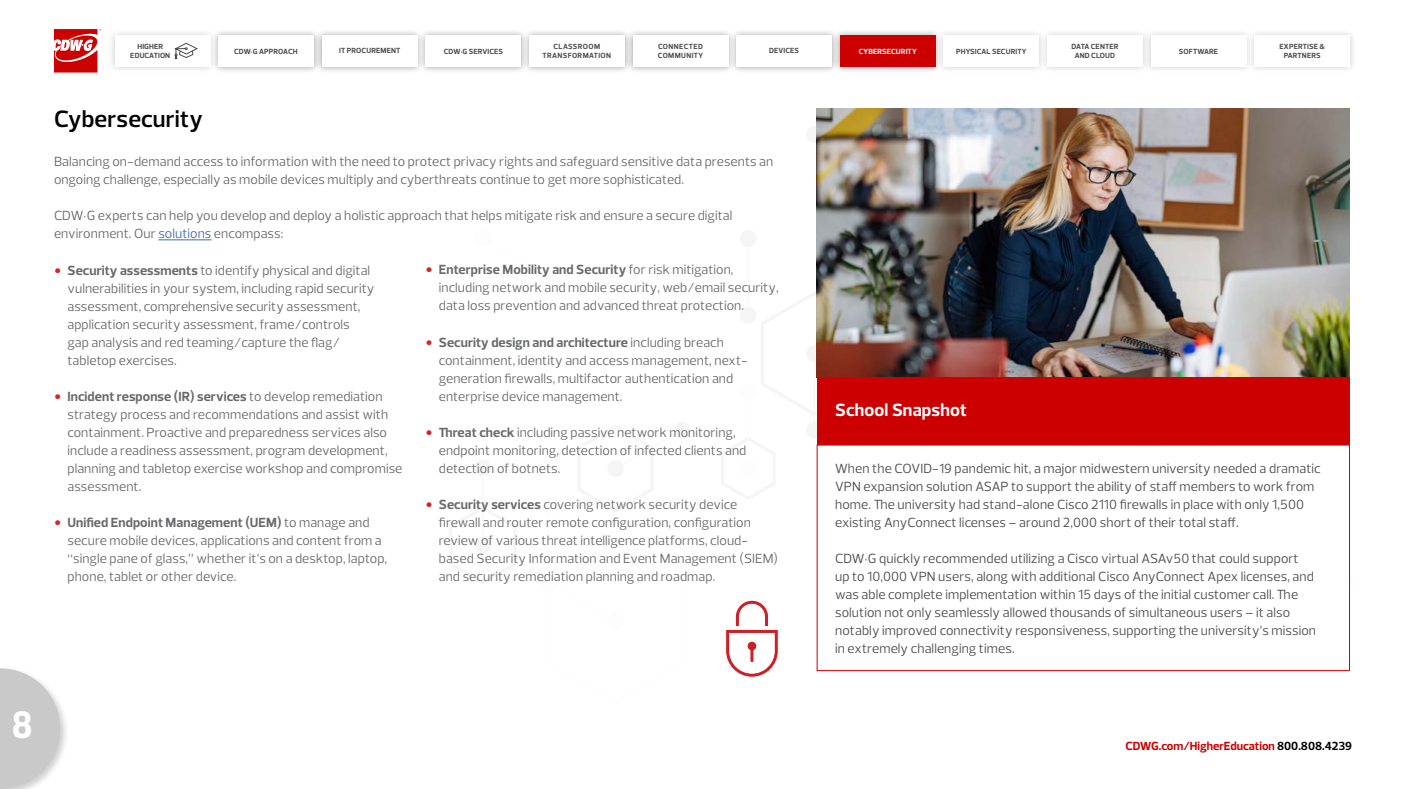
<style>
.page{position:relative;width:1404px;height:789px;background:#fff}
.page>*{position:absolute;margin:0;border:0;box-sizing:border-box;transform-origin:0 0}
.t1{font:700 40.5px "Good Headline Pro";color:#fff}
.t2{font:600 24px "Prelo";letter-spacing:.01em;color:#000}
.t3{font:700 18px "Prelo";letter-spacing:.01em;color:#fff}
.t4{font:13.5px/18px "Prelo";letter-spacing:.005em;color:#696a6c}
.t5{font:13.5px/18px "Prelo";letter-spacing:.01em;color:#4d4d4f}
.t6{font:700 12px "Prelo";color:#c00}
.t7{font:700 7.5px/9.1px "Prelo";letter-spacing:.02em;color:#4d4d4f;text-align:center}
.t8{font:700 7.5px/9.1px "Prelo";letter-spacing:.045em;color:#4d4d4f;text-align:center}
.t9{font:700 7.5px/9.1px "Prelo";letter-spacing:.055em;color:#4d4d4f}
.t10{font:700 7.5px "Prelo";letter-spacing:.02em;color:#fff}
.s1{color:#456da9}
.s2{font-family:"Verdana";color:#d42626}
.s3{font-weight:700}
.s4{color:#000}
</style>
<div class="page">
<svg style="left:749px;top:444px;width:465px;height:234px"></svg>
<hr style="left:748px;top:238px;width:1px;height:77px;background:#000">
<div style="left:740px;top:230px;width:17px;height:17px;background:#f5f5f5;border-radius:50%"></div>
<div style="left:740px;top:306px;width:17px;height:17px;background:#f5f5f5;border-radius:50%"></div>
<hr style="left:814px;top:353px;width:1px;height:77px;background:#000">
<div style="left:806px;top:421px;width:17px;height:17px;background:#f5f5f5;border-radius:50%"></div>
<hr style="left:482px;top:468px;width:2px;height:77px;background:#000">
<div style="left:474px;top:459px;width:17px;height:17px;background:#f5f5f5;border-radius:50%"></div>
<div style="left:474px;top:536px;width:17px;height:17px;background:#f5f5f5;border-radius:50%"></div>
<svg style="left:814px;top:125px;width:3px;height:278px"></svg>
<hr style="left:748px;top:391px;width:1px;height:77px;background:#ccc">
<div style="left:740px;top:383px;width:17px;height:17px;background:#fdfdfd;border-radius:50%"></div>
<div style="left:740px;top:460px;width:17px;height:16px;background:#fdfdfd;border-radius:50%"></div>
<hr style="left:549px;top:506px;width:1px;height:77px;background:#ccc">
<div style="left:541px;top:498px;width:17px;height:17px;background:#fdfdfd;border-radius:50%"></div>
<div style="left:541px;top:575px;width:17px;height:16px;background:#fdfdfd;border-radius:50%"></div>
<div style="left:0;top:665px;width:70px;height:123px;background:#000;opacity:.2"></div>
<svg style="left:0;top:668px;width:60px;height:120px;background:#d1d1d1"></svg>
<hr style="left:158px;top:239px;width:53px;height:1px;background:#456da9">
<img style="left:817px;top:109px;width:533px;height:268px">
<svg style="left:54px;top:29px;width:47px;height:43px"></svg>
<div style="left:522px;top:28px;width:110px;height:46px;background:#000;opacity:.2"></div>
<div style="left:529px;top:35px;width:96px;height:31px;background:#fff"></div>
<div style="left:626px;top:28px;width:109px;height:46px;background:#000;opacity:.2"></div>
<div style="left:633px;top:35px;width:95px;height:31px;background:#fff"></div>
<div style="left:729px;top:28px;width:110px;height:46px;background:#000;opacity:.2"></div>
<div style="left:736px;top:35px;width:96px;height:31px;background:#fff"></div>
<div style="left:833px;top:28px;width:109px;height:46px;background:#000;opacity:.2"></div>
<div style="left:840px;top:35px;width:96px;height:31px;background:#c00"></div>
<div style="left:419px;top:28px;width:109px;height:46px;background:#000;opacity:.2"></div>
<div style="left:426px;top:35px;width:95px;height:31px;background:#fff"></div>
<div style="left:315px;top:28px;width:109px;height:46px;background:#000;opacity:.2"></div>
<div style="left:322px;top:35px;width:96px;height:31px;background:#fff"></div>
<div style="left:211px;top:28px;width:110px;height:46px;background:#000;opacity:.2"></div>
<div style="left:218px;top:35px;width:96px;height:31px;background:#fff"></div>
<div style="left:108px;top:28px;width:109px;height:46px;background:#000;opacity:.2"></div>
<div style="left:115px;top:35px;width:95px;height:31px;background:#fff"></div>
<div style="left:937px;top:28px;width:109px;height:46px;background:#000;opacity:.2"></div>
<div style="left:944px;top:35px;width:95px;height:31px;background:#fff"></div>
<div style="left:1040px;top:28px;width:110px;height:46px;background:#000;opacity:.2"></div>
<div style="left:1047px;top:35px;width:96px;height:31px;background:#fff"></div>
<div style="left:1144px;top:28px;width:109px;height:46px;background:#000;opacity:.2"></div>
<div style="left:1151px;top:35px;width:95px;height:31px;background:#fff"></div>
<div style="left:1247px;top:28px;width:110px;height:46px;background:#000;opacity:.2"></div>
<div style="left:1254px;top:35px;width:96px;height:31px;background:#fff"></div>
<svg style="left:175px;top:43px;width:23px;height:16px"></svg>
<svg style="left:725px;top:599px;width:54px;height:78px"></svg>
<div style="left:817px;top:445px;width:533px;height:225px;background:#fff"></div>
<div style="left:817px;top:377px;width:533px;height:68px;background:#c00"></div>
<h1 class="t1" style="left:12px;top:706px;width:22px">8</h1>
<p class="t7" style="left:130px;top:42px;width:41px">HIGHER<br>EDUCATION</p>
<p class="t7" style="left:956px;top:47px;width:72px">PHYSICAL SECURITY</p>
<p class="t7" style="left:1071px;top:42px;width:49px">DATA CENTER<br>AND CLOUD</p>
<p class="t7" style="left:1179px;top:47px;width:41px">SOFTWARE</p>
<p class="t7" style="left:1280px;top:42px;width:47px">EXPERTISE &amp;<br>PARTNERS</p>
<p class="t8" style="left:543px;top:42px;width:70px">CLASSROOM<br>TRANSFORMATION</p>
<p class="t9" style="left:658px;top:42px;width:47px">CONNECTED<br>COMMUNITY</p>
<p class="t7" style="left:234px;top:47px;width:65px">CDW•G APPROACH</p>
<p class="t7" style="left:339px;top:46px;width:63px">IT PROCUREMENT</p>
<p class="t7" style="left:444px;top:47px;width:61px">CDW•G SERVICES</p>
<p class="t7" style="left:769px;top:46px;width:31px">DEVICES</p>
<p class="t10" style="left:859px;top:46px;width:59px">CYBERSECURITY</p>
<h2 class="t2" style="left:54px;top:104px;width:150px">Cybersecurity</h2>
<p class="t4" style="left:54px;top:153px;width:721px">Balancing on-demand access to information with the need to protect privacy rights and safeguard sensitive data presents an ongoing challenge, especially as mobile devices multiply and cyberthreats continue to get more sophisticated.</p>
<p class="t4" style="left:54px;top:207px;width:680px">CDW•G experts can help you develop and deploy a holistic approach that helps mitigate risk and ensure a secure digital environment. Our <span class="s1">solutions</span> encompass:</p>
<p class="t4" style="left:68px;top:261px;width:308px;text-indent:-14px"><span class="s2">•</span> <span class="s3">Security assessments</span> to identify physical and digital vulnerabilities in your system, including rapid security assessment, comprehensive security assessment, application security assessment, frame/controls gap analysis and red teaming/capture the flag/ tabletop exercises.</p>
<p class="t4" style="left:68px;top:387px;width:336px;text-indent:-14px"><span class="s2">•</span> <span class="s3">Incident response (IR) services</span> to develop remediation strategy process and recommendations and assist with containment. Proactive and preparedness services also include a readiness assessment, program development, planning and tabletop exercise workshop and compromise assessment.</p>
<p class="t4" style="left:68px;top:513px;width:321px;text-indent:-14px"><span class="s2">•</span> <span class="s3">Unified Endpoint Management (UEM)</span> to manage and secure mobile devices, applications and content from a “single pane of glass,” whether it’s on a desktop, laptop, phone, tablet or other device.</p>
<p class="t4" style="left:439px;top:261px;width:341px;text-indent:-14px"><span class="s2">•</span> <span class="s3">Enterprise Mobility and Security</span> for risk mitigation, including network and mobile security, web/email security, data loss prevention and advanced threat protection.</p>
<p class="t4" style="left:439px;top:333px;width:311px;text-indent:-14px"><span class="s2">•</span> <span class="s3">Security design and architecture</span> including breach containment, identity and access management, next&shy;generation firewalls, multifactor authentication and enterprise device management.</p>
<p class="t4" style="left:439px;top:423px;width:309px;text-indent:-14px"><span class="s2">•</span> <span class="s3">Threat check</span> including passive network monitoring, endpoint monitoring, detection of infected clients and detection of botnets.</p>
<p class="t4" style="left:439px;top:495px;width:341px;text-indent:-14px"><span class="s2">•</span> <span class="s3">Security services</span> covering network security device firewall and router remote configuration, configuration review of various threat intelligence platforms, cloud&shy;based Security Information and Event Management (SIEM) and security remediation planning and roadmap.</p>
<h3 class="t3" style="left:835px;top:399px;width:133px">School Snapshot</h3>
<p class="t5" style="left:835px;top:459px;width:487px">When the COVID-19 pandemic hit, a major midwestern university needed a dramatic VPN expansion solution ASAP to support the ability of staff members to work from home. The university had stand-alone Cisco 2110 firewalls in place with only 1,500 existing AnyConnect licenses – around 2,000 short of their total staff.</p>
<p class="t5" style="left:835px;top:549px;width:482px">CDW•G quickly recommended utilizing a Cisco virtual ASAv50 that could support up to 10,000 VPN users, along with additional Cisco AnyConnect Apex licenses, and was able complete implementation within 15 days of the initial customer call. The solution not only seamlessly allowed thousands of simultaneous users – it also notably improved connectivity responsiveness, supporting the university’s mission in extremely challenging times.</p>
<p class="t6" style="left:1125px;top:738px;width:228px">CDWG.com/HigherEducation <span class="s4">800.808.4239</span></p>
</div>
